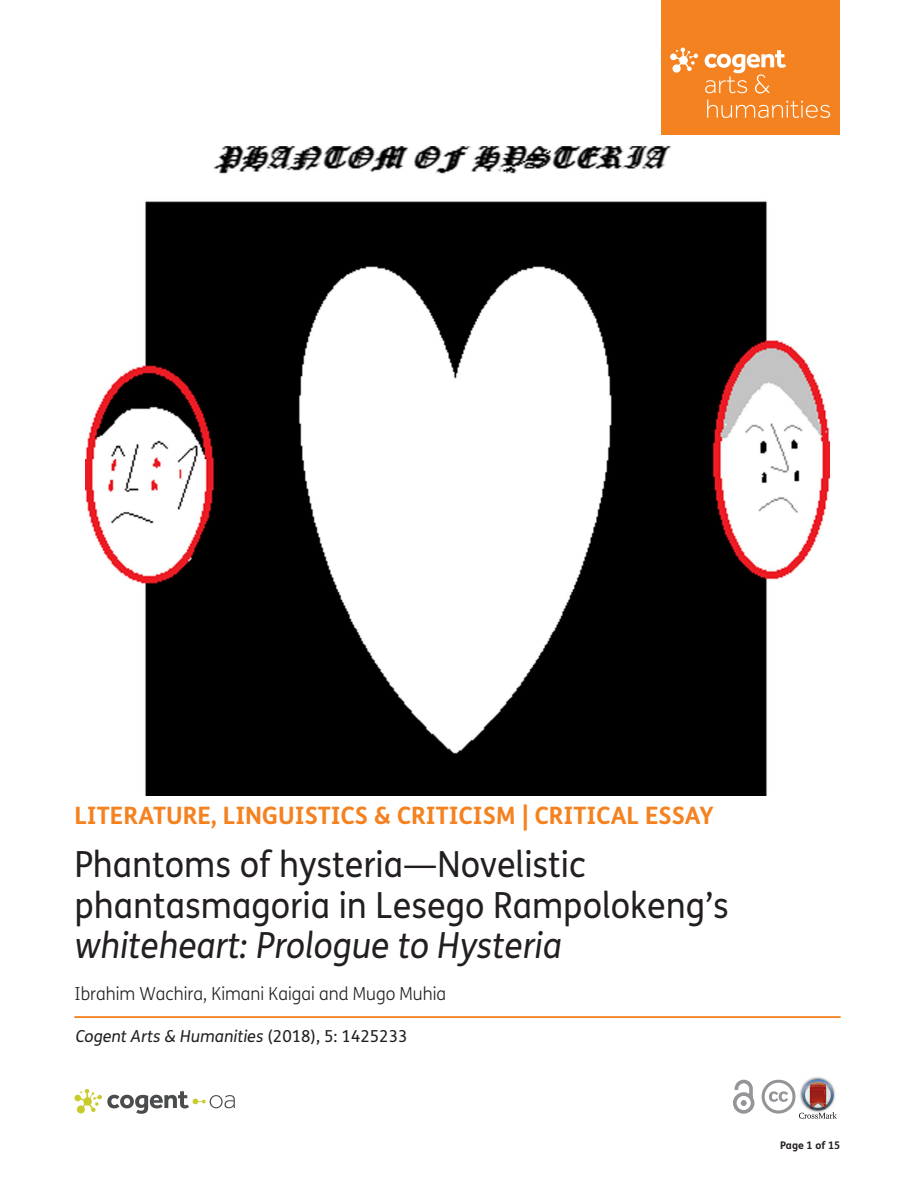
<style>
.page{position:relative;width:915px;height:1191px;background:#fff}
.page>*{position:absolute;margin:0;border:0;box-sizing:border-box;transform-origin:0 0}
.t1{font:36px/40.5px "FS Me Pro";color:#231f20;scale:.95 1}
.t2{font:italic 36px "FS Me Pro";color:#231f20;scale:.95 1}
.t3{font:700 24px "FS Me Pro";color:#f58220}
.t4{font:300 18px "FS Me Pro";color:#231f20;scale:.95 1}
.t5{font:italic 16.5px "FS Me Pro";color:#231f20}
.t6{font:700 10.5px "FS Me Pro";color:#231f20}
.s1{font-style:normal}
</style>
<div class="page">
<div style="left:661px;top:0;width:179px;height:134px;background:#f58220"></div>
<svg style="left:670px;top:48px;width:28px;height:25px"></svg>
<svg style="left:704px;top:50px;width:125px;height:68px"></svg>
<svg style="left:733px;top:1079px;width:21px;height:34px"></svg>
<hr style="left:74px;top:1016px;width:766px;height:2px;background:#f58220">
<img style="left:810px;top:1077px;width:15px;height:2px">
<svg style="left:761px;top:1079px;width:75px;height:39px"></svg>
<img style="left:85px;top:146px;width:744px;height:649px">
<svg style="left:74px;top:1089px;width:161px;height:24px"></svg>
<p class="t3" style="left:74px;top:796px;width:640px">LITERATURE, LINGUISTICS &amp; CRITICISM | CRITICAL ESSAY</p>
<p class="t1" style="left:74px;top:843px;width:690px">Phantoms of hysteria—Novelistic phantasmagoria in Lesego Rampolokeng’s</p>
<p class="t2" style="left:74px;top:920px;width:514px">whiteheart: Prologue to Hysteria</p>
<p class="t4" style="left:74px;top:981px;width:392px">Ibrahim Wachira, Kimani Kaigai and Mugo Muhia</p>
<p class="t5" style="left:76px;top:1024px;width:333px">Cogent Arts &amp; Humanities <span class="s1">(2018), 5: 1425233</span></p>
<p class="t6" style="left:780px;top:1137px;width:62px">Page 1 of 15</p>
</div>
